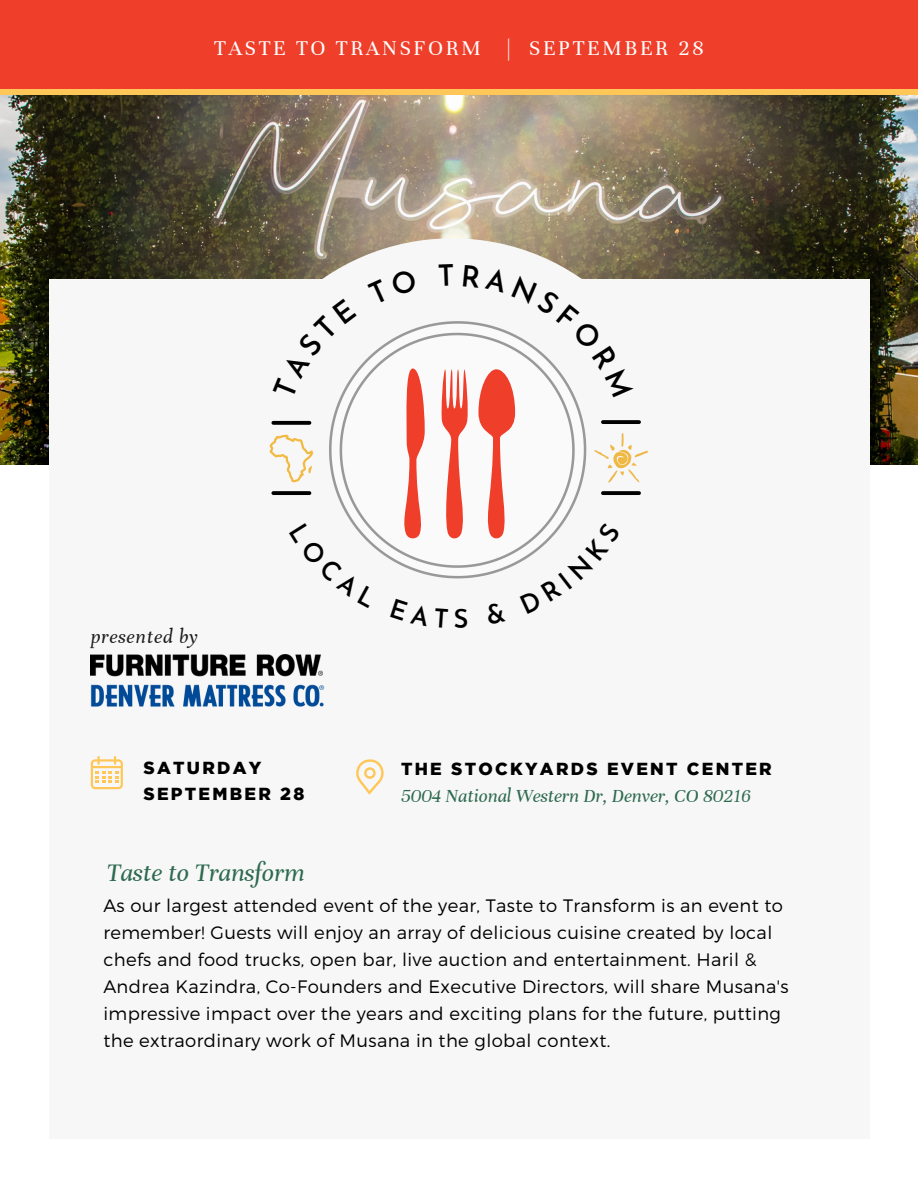
<style>
.page{position:relative;width:918px;height:1188px;background:#fff}
.page>*{position:absolute;margin:0;border:0;box-sizing:border-box;transform-origin:0 0}
.t1{font:italic 27px "Unna";color:#2d6a4f}
.t2{font:22.5px "Unna";letter-spacing:.115em;color:#fff}
.t3{font:italic 20.55px "Unna";letter-spacing:.04em;color:#1c1c1c}
.t4{font:italic 19.8px "Unna";color:#2d6a4f}
.t5{font:300 18px/27px "Montserrat";letter-spacing:.02em;color:#000}
.t6{font:900 17.4px/26.1px "Gotham";letter-spacing:.13em;color:#000}
</style>
<div class="page">
<img style="left:0;top:95px;width:918px;height:369px">
<div style="left:0;top:0;width:918px;height:92px;background:#ef3e2a"></div>
<div style="left:49px;top:279px;width:820px;height:860px;background:#f7f7f7"></div>
<div style="left:0;top:89px;width:918px;height:6px;background:#ffc758"></div>
<div style="left:225px;top:238px;width:455px;height:455px;background:#f7f7f7;border-radius:50%"></div>
<svg style="left:634px;top:420px;width:5px;height:4px"></svg>
<svg style="left:634px;top:491px;width:5px;height:4px"></svg>
<img style="left:634px;top:450px;width:14px;height:32px">
<svg style="left:91px;top:756px;width:32px;height:33px"></svg>
<svg style="left:356px;top:759px;width:28px;height:35px"></svg>
<img style="left:91px;top:654px;width:230px;height:8px">
<img style="left:90px;top:662px;width:235px;height:45px">
<svg style="left:270px;top:264px;width:364px;height:315px"></svg>
<p class="t2" style="left:214px;top:35px;width:491px">TASTE TO TRANSFORM | SEPTEMBER 28</p>
<p class="t3" style="left:91px;top:625px;width:108px">presented by</p>
<p class="t6" style="left:143px;top:756px;width:162px">SATURDAY<br>SEPTEMBER 28</p>
<p class="t6" style="left:401px;top:757px;width:372px">THE STOCKYARDS EVENT CENTER</p>
<p class="t4" style="left:401px;top:785px;width:351px">5004 National Western Dr, Denver, CO 80216</p>
<h1 class="t1" style="left:107px;top:858px;width:199px">Taste to Transform</h1>
<p class="t5" style="left:103px;top:891px;width:687px">As our largest attended event of the year, Taste to Transform is an event to remember! Guests will enjoy an array of delicious cuisine created by local chefs and food trucks, open bar, live auction and entertainment. Haril &amp; Andrea Kazindra, Co-Founders and Executive Directors, will share Musana's impressive impact over the years and exciting plans for the future, putting the extraordinary work of Musana in the global context.</p>
</div>
